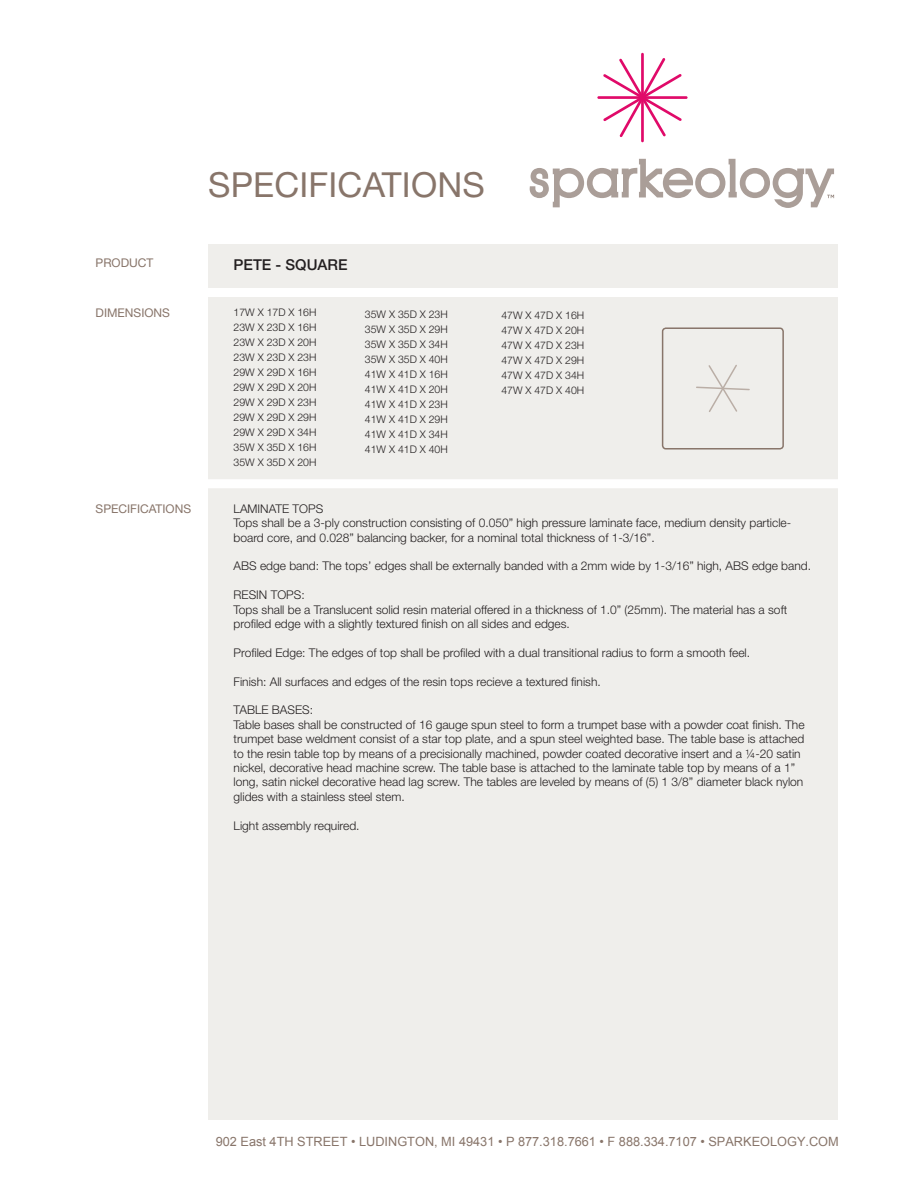
<style>
.page{position:relative;width:918px;height:1188px;background:#fff}
.page>*{position:absolute;margin:0;border:0;box-sizing:border-box;transform-origin:0 0}
.t1{font:34.5px "Helvetica Neue";letter-spacing:.005em;color:#88756a}
.t2{font:500 15px "Helvetica Neue";color:#231f20}
.t3{font:12.75px "Arial";color:#88756a}
.t4{font:300 12px/14.4px "Helvetica Neue";color:#231f20}
.t5{font:12px "Helvetica Neue";color:#88756a}
.t6{font:300 10.5px/15px "Helvetica Neue";color:#231f20;text-align:justify}
</style>
<div class="page">
<div style="left:208px;top:244px;width:630px;height:875px;background:#efeeeb"></div>
<svg style="left:696px;top:365px;width:54px;height:47px"></svg>
<div style="left:662px;top:327px;width:122px;height:123px;border:2px solid #88756a;border-radius:3px"></div>
<hr style="left:641px;top:53px;width:3px;height:89px;background:#e00a69">
<hr style="left:597px;top:96px;width:91px;height:3px;background:#e00a69">
<svg style="left:603px;top:58px;width:79px;height:79px"></svg>
<svg style="left:530px;top:159px;width:304px;height:49px"></svg>
<div style="left:197px;top:479px;width:649px;height:9px;background:#fff"></div>
<div style="left:197px;top:288px;width:649px;height:9px;background:#fff"></div>
<h1 class="t1" style="left:208px;top:164px;width:278px">SPECIFICATIONS</h1>
<p class="t5" style="left:96px;top:256px;width:59px">PRODUCT</p>
<p class="t5" style="left:96px;top:306px;width:76px">DIMENSIONS</p>
<p class="t5" style="left:96px;top:501px;width:97px">SPECIFICATIONS</p>
<p class="t2" style="left:234px;top:256px;width:115px">PETE - SQUARE</p>
<p class="t6" style="left:234px;top:304px;width:84px">17W X 17D X 16H 23W X 23D X 16H 23W X 23D X 20H 23W X 23D X 23H 29W X 29D X 16H 29W X 29D X 20H 29W X 29D X 23H 29W X 29D X 29H 29W X 29D X 34H 35W X 35D X 16H 35W X 35D X 20H</p>
<p class="t4" style="left:234px;top:501px;width:559px">LAMINATE TOPS<br>Tops shall be a 3-ply construction consisting of 0.050” high pressure laminate face, medium density particle&shy;board core, and 0.028” balancing backer, for a nominal total thickness of 1-3/16”.</p>
<p class="t4" style="left:234px;top:559px;width:579px">ABS edge band: The tops’ edges shall be externally banded with a 2mm wide by 1-3/16” high, ABS edge band.</p>
<p class="t4" style="left:234px;top:588px;width:555px">RESIN TOPS:<br>Tops shall be a Translucent solid resin material offered in a thickness of 1.0” (25mm). The material has a soft profiled edge with a slightly textured finish on all sides and edges.</p>
<p class="t4" style="left:234px;top:645px;width:518px">Profiled Edge: The edges of top shall be profiled with a dual transitional radius to form a smooth feel.</p>
<p class="t4" style="left:234px;top:674px;width:369px">Finish: All surfaces and edges of the resin tops recieve a textured finish.</p>
<p class="t4" style="left:234px;top:703px;width:573px">TABLE BASES:<br>Table bases shall be constructed of 16 gauge spun steel to form a trumpet base with a powder coat finish. The trumpet base weldment consist of a star top plate, and a spun steel weighted base. The table base is attached to the resin table top by means of a precisionally machined, powder coated decorative insert and a ¼-20 satin nickel, decorative head machine screw. The table base is attached to the laminate table top by means of a 1” long, satin nickel decorative head lag screw. The tables are leveled by means of (5) 1 3/8” diameter black nylon glides with a stainless steel stem.</p>
<p class="t4" style="left:234px;top:818px;width:128px">Light assembly required.</p>
<p class="t6" style="left:365px;top:307px;width:84px">35W X 35D X 23H 35W X 35D X 29H 35W X 35D X 34H 35W X 35D X 40H 41W X 41D X 16H 41W X 41D X 20H 41W X 41D X 23H 41W X 41D X 29H 41W X 41D X 34H 41W X 41D X 40H</p>
<p class="t6" style="left:501px;top:307px;width:84px">47W X 47D X 16H 47W X 47D X 20H 47W X 47D X 23H 47W X 47D X 29H 47W X 47D X 34H 47W X 47D X 40H</p>
<p class="t3" style="left:216px;top:1133px;width:625px">902 East 4TH STREET • LUDINGTON, MI 49431 • P 877.318.7661 • F 888.334.7107 • SPARKEOLOGY.COM</p>
</div>
